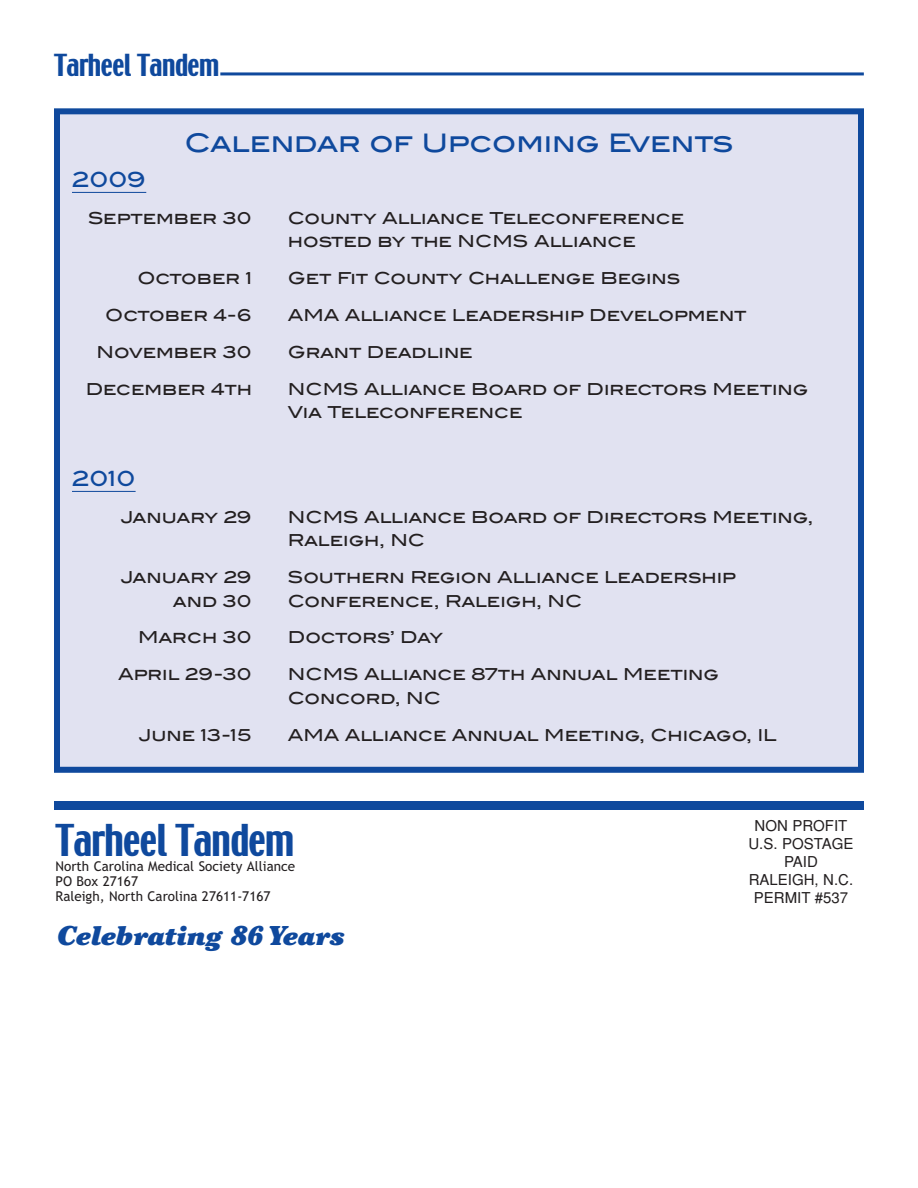
<style>
.page{position:relative;width:918px;height:1188px;background:#fff}
.page>*{position:absolute;margin:0;border:0;box-sizing:border-box;transform-origin:0 0}
.t1{font:39px "Techno";letter-spacing:-.02em;color:#0f499d}
.t2{font:italic 900 27px "Cheltenham";color:#0f499d}
.t3{font:27px "Techno";letter-spacing:-.02em;color:#0f499d}
.t4{font:25.5px "Blair Md ITCTT Medium";letter-spacing:-.005em;color:#0f499d}
.t5{font:21px "Blair Md ITCTT Medium";letter-spacing:-.02em;color:#0f499d}
.t6{font:16.5px/23.4px "Blair Md ITCTT Medium";color:#231f20}
.t7{font:16.5px "Blair Md ITCTT Medium";letter-spacing:-.025em;color:#231f20}
.t8{font:15px/18px "Helvetica";color:#231f20;text-align:center}
.t9{font:13.5px/15px "Trebuchet MS";color:#231f20}
</style>
<div class="page">
<div style="left:60px;top:114px;width:798px;height:653px;background:#e1e2f1"></div>
<div style="left:54px;top:108px;width:810px;height:665px;border:6px solid #0f499d"></div>
<hr style="left:220px;top:72px;width:644px;height:3px;background:#0f499d">
<div style="left:54px;top:801px;width:810px;height:9px;background:#0f499d"></div>
<hr style="left:72px;top:192px;width:74px;height:1px;background:#0f499d">
<hr style="left:72px;top:491px;width:64px;height:1px;background:#0f499d">
<h2 class="t3" style="left:54px;top:50px;width:167px">Tarheel Tandem</h2>
<h3 class="t4" style="left:185px;top:128px;width:550px">Calendar of Upcoming Events</h3>
<p class="t5" style="left:72px;top:167px;width:76px">2009</p>
<p class="t6" style="left:88px;top:206px;width:165px">September 30</p>
<p class="t6" style="left:288px;top:206px;width:398px">County Alliance Teleconference hosted by the NCMS Alliance</p>
<p class="t6" style="left:137px;top:266px;width:116px">October 1</p>
<p class="t6" style="left:288px;top:266px;width:394px">Get Fit County Challenge Begins</p>
<p class="t6" style="left:105px;top:303px;width:148px">October 4-6</p>
<p class="t6" style="left:288px;top:303px;width:460px">AMA Alliance Leadership Development</p>
<p class="t6" style="left:97px;top:340px;width:157px">November 30</p>
<p class="t6" style="left:288px;top:340px;width:186px">Grant Deadline</p>
<p class="t6" style="left:86px;top:377px;width:168px">December 4th</p>
<p class="t6" style="left:288px;top:377px;width:522px">NCMS Alliance Board of Directors Meeting<br>Via Teleconference</p>
<p class="t5" style="left:72px;top:466px;width:65px">2010</p>
<p class="t6" style="left:120px;top:505px;width:133px">January 29</p>
<p class="t6" style="left:288px;top:505px;width:527px">NCMS Alliance Board of Directors Meeting,<br>Raleigh, NC</p>
<p class="t6" style="left:120px;top:565px;width:133px">January 29</p>
<p class="t6" style="left:288px;top:565px;width:450px">Southern Region Alliance Leadership</p>
<p class="t6" style="left:173px;top:589px;width:81px">and 30</p>
<p class="t6" style="left:288px;top:589px;width:296px">Conference, Raleigh, NC</p>
<p class="t6" style="left:138px;top:626px;width:115px">March 30</p>
<p class="t7" style="left:288px;top:628px;width:157px">Doctors’ Day</p>
<p class="t6" style="left:118px;top:663px;width:135px">April 29-30</p>
<p class="t6" style="left:288px;top:663px;width:433px">NCMS Alliance 87th Annual Meeting<br>Concord, NC</p>
<p class="t6" style="left:138px;top:723px;width:115px">June 13-15</p>
<p class="t6" style="left:288px;top:723px;width:490px">AMA Alliance Annual Meeting, Chicago, IL</p>
<h1 class="t1" style="left:56px;top:820px;width:240px">Tarheel Tandem</h1>
<p class="t9" style="left:56px;top:859px;width:241px">North Carolina Medical Society Alliance<br>PO Box 27167<br>Raleigh, North Carolina 27611-7167</p>
<h2 class="t2" style="left:56px;top:925px;width:289px">Celebrating 86 Years</h2>
<p class="t8" style="left:748px;top:817px;width:107px">NON PROFIT<br>U.S. POSTAGE<br>PAID<br>RALEIGH, N.C.<br>PERMIT #537</p>
</div>
